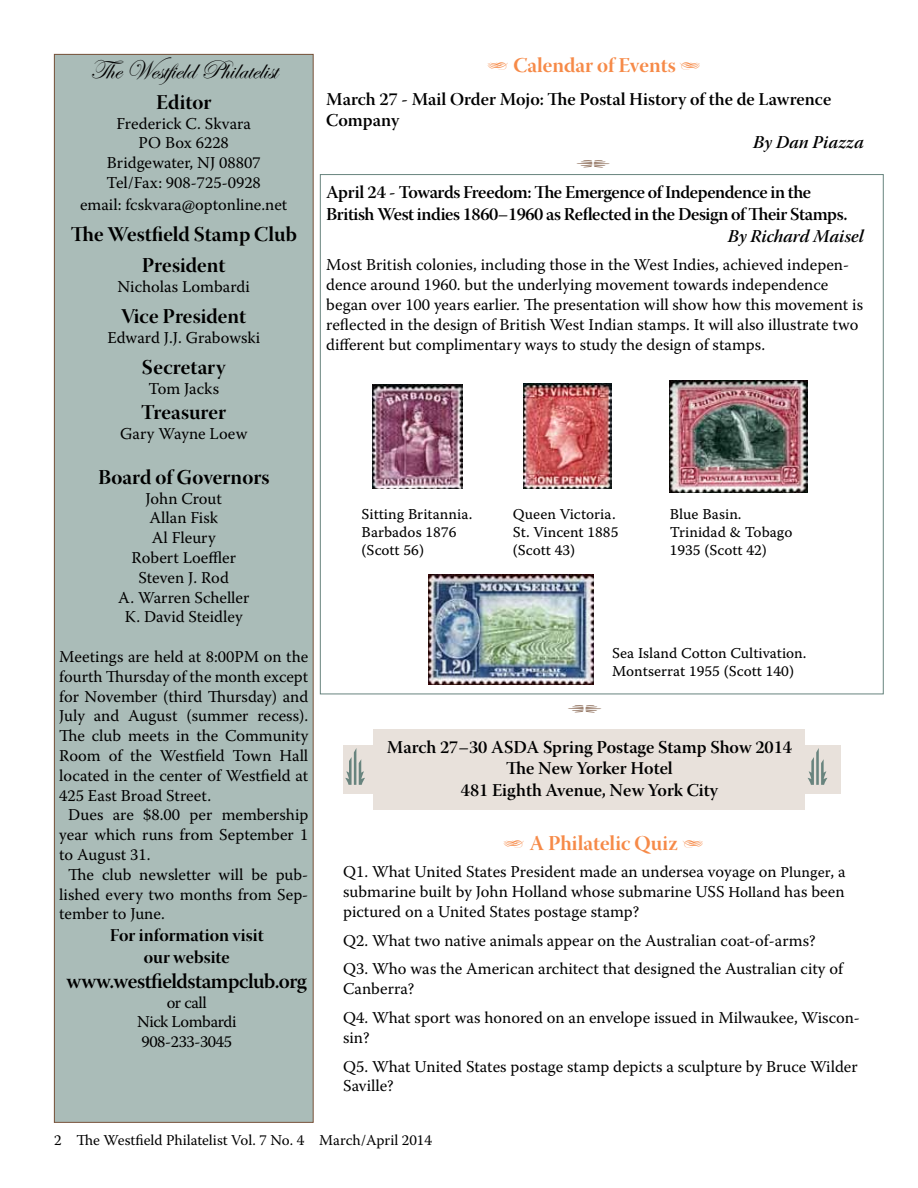
<style>
.page{position:relative;width:918px;height:1188px;background:#fff}
.page>*{position:absolute;margin:0;border:0;box-sizing:border-box;transform-origin:0 0}
.t1{font:54px "Warnock Pro Semibold Subh";color:#68847e}
.t2{font:27px "Edwardian Script ITC";color:#000}
.t3{font:21px/31.2px "Warnock Pro Bold Disp";color:#000;text-align:center}
.t4{font:21px "Warnock Pro Bold Disp";color:#f68a48}
.t5{font:21px "Warnock Pro Semibold Subh";letter-spacing:-.025em;color:#000}
.t6{font:18px/21.6px "Warnock Pro Semibold Subh";letter-spacing:-.01em;color:#000}
.t7{font:18px/21.6px "Warnock Pro Bold Disp";color:#000;text-align:center}
.t8{font:18px "Warnock Pro Semibold It Subh";color:#000}
.t9{font:18px "Warnock Pro";color:#765038}
.t10{font:16.5px/19.8px "Warnock Pro";color:#000}
.t11{font:16.5px/19.8px "Warnock Pro";letter-spacing:-.025em;color:#000;text-align:center}
.t12{font:15px/18px "Warnock Pro Capt";color:#000}
.t13{font:15px "Warnock Pro";color:#000}
.s1{font-family:"Warnock Pro Capt";font-size:15px}
</style>
<div class="page">
<div style="left:54px;top:54px;width:259px;height:1068px;background:#aabcb8"></div>
<div style="left:374px;top:729px;width:431px;height:81px;background:#e8e1db"></div>
<div style="left:343px;top:745px;width:36px;height:48px;background:#e8e1db"></div>
<div style="left:806px;top:745px;width:36px;height:48px;background:#e8e1db"></div>
<img style="left:373px;top:384px;width:90px;height:104px">
<img style="left:429px;top:574px;width:165px;height:111px">
<img style="left:523px;top:384px;width:89px;height:105px">
<img style="left:670px;top:381px;width:138px;height:111px">
<h2 class="t2" style="left:90px;top:55px;width:189px">The Westfield Philatelist</h2>
<p class="t3" style="left:156px;top:86px;width:57px">Editor</p>
<p class="t10" style="left:107px;top:113px;width:156px;text-align:center">Frederick C. Skvara<br>PO Box 6228<br>Bridgewater, NJ 08807<br>Tel/Fax: 908-725-0928</p>
<p class="t10" style="left:80px;top:194px;width:209px">email: fcskvara@optonline.net</p>
<p class="t3" style="left:71px;top:218px;width:228px">The Westfield Stamp Club<br>President</p>
<p class="t10" style="left:118px;top:276px;width:134px">Nicholas Lombardi</p>
<p class="t3" style="left:121px;top:300px;width:126px">Vice President</p>
<p class="t10" style="left:107px;top:327px;width:154px">Edward J.J. Grabowski</p>
<p class="t3" style="left:142px;top:351px;width:85px">Secretary</p>
<p class="t10" style="left:148px;top:378px;width:72px">Tom Jacks</p>
<p class="t3" style="left:141px;top:396px;width:86px">Treasurer</p>
<p class="t10" style="left:120px;top:423px;width:129px">Gary Wayne Loew</p>
<p class="t3" style="left:98px;top:461px;width:173px">Board of Governors</p>
<p class="t10" style="left:118px;top:488px;width:133px;text-align:center">John Crout<br>Allan Fisk<br>Al Fleury<br>Robert Loeffler<br>Steven J. Rod<br>A. Warren Scheller<br>K. David Steidley</p>
<p class="t10" style="left:59px;top:646px;width:251px">Meetings are held at 8:00PM on the</p>
<p class="t10" style="left:59px;top:666px;width:251px">fourth Thursday of the month except</p>
<p class="t10" style="left:59px;top:686px;width:251px">for November (third Thursday) and</p>
<p class="t10" style="left:59px;top:706px;width:251px">July and August (summer recess).</p>
<p class="t10" style="left:59px;top:726px;width:251px">The club meets in the Community</p>
<p class="t10" style="left:59px;top:745px;width:251px">Room of the Westfield Town Hall</p>
<p class="t10" style="left:59px;top:765px;width:251px">located in the center of Westfield at</p>
<p class="t10" style="left:59px;top:785px;width:153px">425 East Broad Street.</p>
<p class="t10" style="left:68px;top:805px;width:242px">Dues are $8.00 per membership</p>
<p class="t10" style="left:59px;top:825px;width:251px">year which runs from September 1</p>
<p class="t10" style="left:59px;top:844px;width:93px">to August 31.</p>
<p class="t10" style="left:68px;top:864px;width:242px">The club newsletter will be pub-</p>
<p class="t10" style="left:59px;top:884px;width:251px">lished every two months from Sep-</p>
<p class="t10" style="left:59px;top:904px;width:107px">tember to June.</p>
<p class="t7" style="left:110px;top:924px;width:155px">For information visit our website</p>
<p class="t5" style="left:67px;top:968px;width:242px">www.westfieldstampclub.org</p>
<p class="t11" style="left:137px;top:992px;width:101px">or call<br>Nick Lombardi<br>908-233-3045</p>
<p class="t4" style="left:488px;top:53px;width:214px">• Calendar of Events •</p>
<p class="t6" style="left:326px;top:88px;width:507px">March 27 - Mail Order Mojo: The Postal History of the de Lawrence<br>Company</p>
<p class="t8" style="left:753px;top:131px;width:112px">By Dan Piazza</p>
<p class="t6" style="left:326px;top:181px;width:523px">April 24 - Towards Freedom: The Emergence of Independence in the<br>British West indies 1860–1960 as Reflected in the Design of Their Stamps.</p>
<p class="t8" style="left:728px;top:225px;width:138px">By Richard Maisel</p>
<p class="t10" style="left:326px;top:255px;width:538px">Most British colonies, including those in the West Indies, achieved indepen&shy;dence around 1960. but the underlying movement towards independence began over 100 years earlier. The presentation will show how this movement is reflected in the design of British West Indian stamps. It will also illustrate two different but complimentary ways to study the design of stamps.</p>
<p class="t9" style="left:576px;top:151px;width:36px">••</p>
<p class="t12" style="left:362px;top:504px;width:112px">Sitting Britannia.<br>Barbados 1876 (Scott 56)</p>
<p class="t12" style="left:513px;top:504px;width:107px">Queen Victoria.<br>St. Vincent 1885 (Scott 43)</p>
<p class="t12" style="left:670px;top:504px;width:124px">Blue Basin.<br>Trinidad &amp; Tobago<br>1935 (Scott 42)</p>
<h1 class="t1" style="left:343px;top:735px;width:26px">o</h1>
<p class="t9" style="left:568px;top:696px;width:36px">••</p>
<p class="t12" style="left:612px;top:644px;width:196px">Sea Island Cotton Cultivation.<br>Montserrat 1955 (Scott 140)</p>
<p class="t6" style="left:387px;top:736px;width:407px;text-align:center">March 27–30 ASDA Spring Postage Stamp Show 2014<br>The New Yorker Hotel</p>
<p class="t6" style="left:461px;top:779px;width:259px">481 Eighth Avenue, New York City</p>
<p class="t4" style="left:504px;top:831px;width:201px">• A Philatelic Quiz •</p>
<h1 class="t1" style="left:806px;top:735px;width:26px">o</h1>
<p class="t10" style="left:343px;top:862px;width:504px;text-align:justify">Q1. What United States President made an undersea voyage on <span class="s1">Plunger</span>, a submarine built by John Holland whose submarine USS <span class="s1">Holland</span> has been pictured on a United States postage stamp?</p>
<p class="t10" style="left:343px;top:925px;width:501px;line-height:28.8px">Q2. What two native animals appear on the Australian coat-of-arms?<br>Q3. Who was the American architect that designed the Australian city of</p>
<p class="t10" style="left:343px;top:974px;width:518px;line-height:28.8px">Canberra?<br>Q4. What sport was honored on an envelope issued in Milwaukee, Wiscon-</p>
<p class="t10" style="left:343px;top:1023px;width:516px;line-height:28.8px">sin?<br>Q5. What United States postage stamp depicts a sculpture by Bruce Wilder</p>
<p class="t10" style="left:343px;top:1076px;width:52px">Saville?</p>
<p class="t13" style="left:54px;top:1131px;width:379px">2 The Westfield Philatelist Vol. 7 No. 4 March/April 2014</p>
</div>
